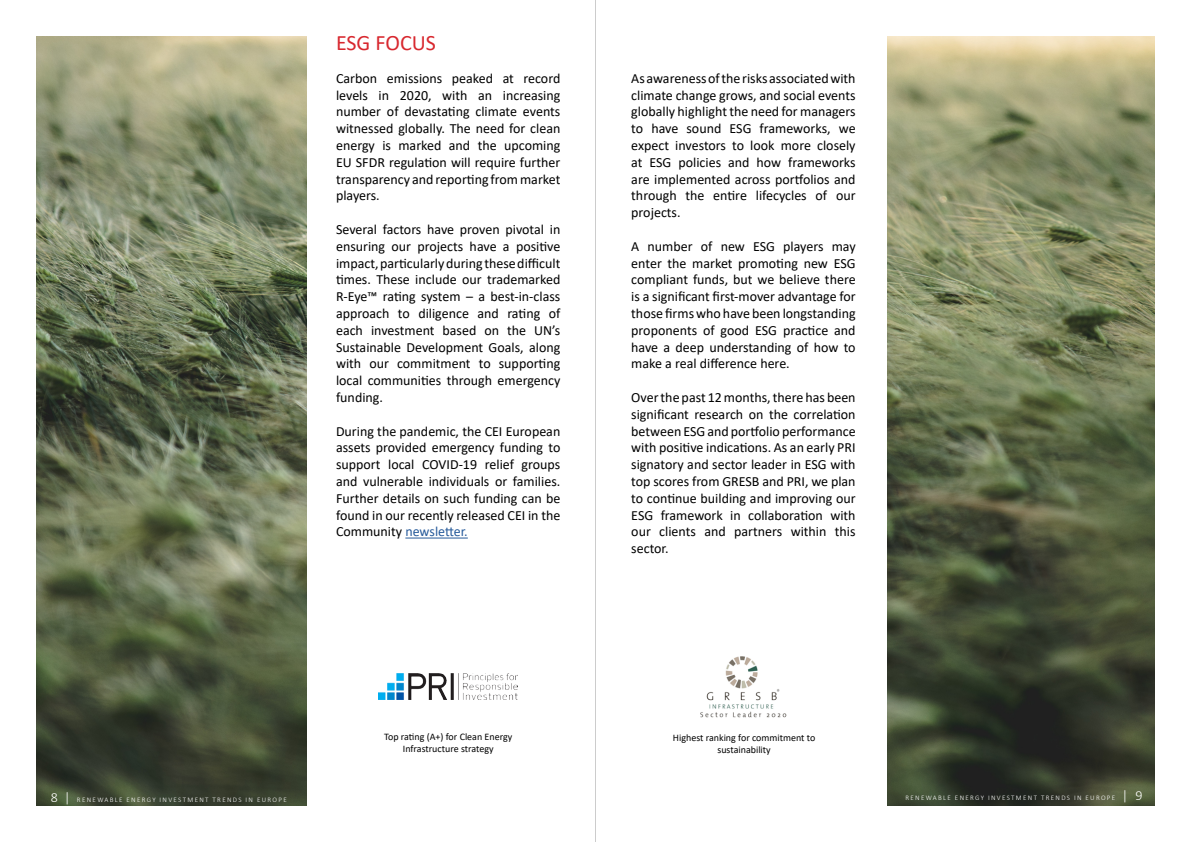
<style>
.page{position:relative;width:1191px;height:842px;background:#fff}
.page>*{position:absolute;margin:0;border:0;box-sizing:border-box;transform-origin:0 0}
.t1{font:22px "Calibri";color:#d8282f}
.t2{font:14px/16.8px "Calibri";color:#000;text-align:justify}
.t3{font:10px/12px "Calibri";color:#000;text-align:center}
.t4{font:300 7px "Calibri";letter-spacing:.19em;color:#fff}
.s1{color:#275b9b}
.s2{font-size:14px}
</style>
<div class="page">
<img style="left:37px;top:36px;width:1118px;height:770px">
<div style="left:307px;top:0;width:580px;height:840px;background:#fff"></div>
<img style="left:378px;top:673px;width:139px;height:27px">
<img style="left:700px;top:656px;width:86px;height:62px">
<hr style="left:405px;top:538px;width:63px;height:1px;background:#275b9b">
<hr style="left:595px;top:0;width:1px;height:842px;background:#ccc">
<h1 class="t1" style="left:336px;top:27px;width:101px">ESG FOCUS</h1>
<p class="t2" style="left:336px;top:69px;width:226px">Carbon emissions peaked at record levels in 2020, with an increasing number of devastating climate events witnessed globally. The need for clean energy is marked and the upcoming EU SFDR regulation will require further transparency and reporting from market players.</p>
<p class="t2" style="left:336px;top:221px;width:226px">Several factors have proven pivotal in ensuring our projects have a positive impact, particularly during these difficult times. These include our trademarked R-Eye™ rating system – a best-in-class approach to diligence and rating of each investment based on the UN’s Sustainable Development Goals, along with our commitment to supporting local communities through emergency funding.</p>
<p class="t2" style="left:336px;top:422px;width:226px">During the pandemic, the CEI European assets provided emergency funding to support local COVID-19 relief groups and vulnerable individuals or families.<br>Further details on such funding can be found in our recently released CEI in the Community <span class="s1">newsletter.</span></p>
<p class="t2" style="left:631px;top:69px;width:226px">As awareness of the risks associated with climate change grows, and social events globally highlight the need for managers to have sound ESG frameworks, we expect investors to look more closely at ESG policies and how frameworks are implemented across portfolios and through the entire lifecycles of our projects.</p>
<p class="t2" style="left:631px;top:237px;width:226px">A number of new ESG players may enter the market promoting new ESG compliant funds, but we believe there is a significant first-mover advantage for those firms who have been longstanding proponents of good ESG practice and have a deep understanding of how to make a real difference here.</p>
<p class="t2" style="left:631px;top:389px;width:226px">Over the past 12 months, there has been significant research on the correlation between ESG and portfolio performance with positive indications. As an early PRI signatory and sector leader in ESG with top scores from GRESB and PRI, we plan to continue building and improving our ESG framework in collaboration with our clients and partners within this sector.</p>
<p class="t3" style="left:384px;top:731px;width:130px">Top rating (A+) for Clean Energy<br>Infrastructure strategy</p>
<p class="t3" style="left:673px;top:731px;width:144px">Highest ranking for commitment to sustainability</p>
<p class="t4" style="left:51px;top:795px;width:237px"><span class="s2">8 |</span> RENEWABLE ENERGY INVESTMENT TRENDS IN EUROPE</p>
<p class="t4" style="left:905px;top:793px;width:238px">RENEWABLE ENERGY INVESTMENT TRENDS IN EUROPE <span class="s2">| 9</span></p>
</div>
